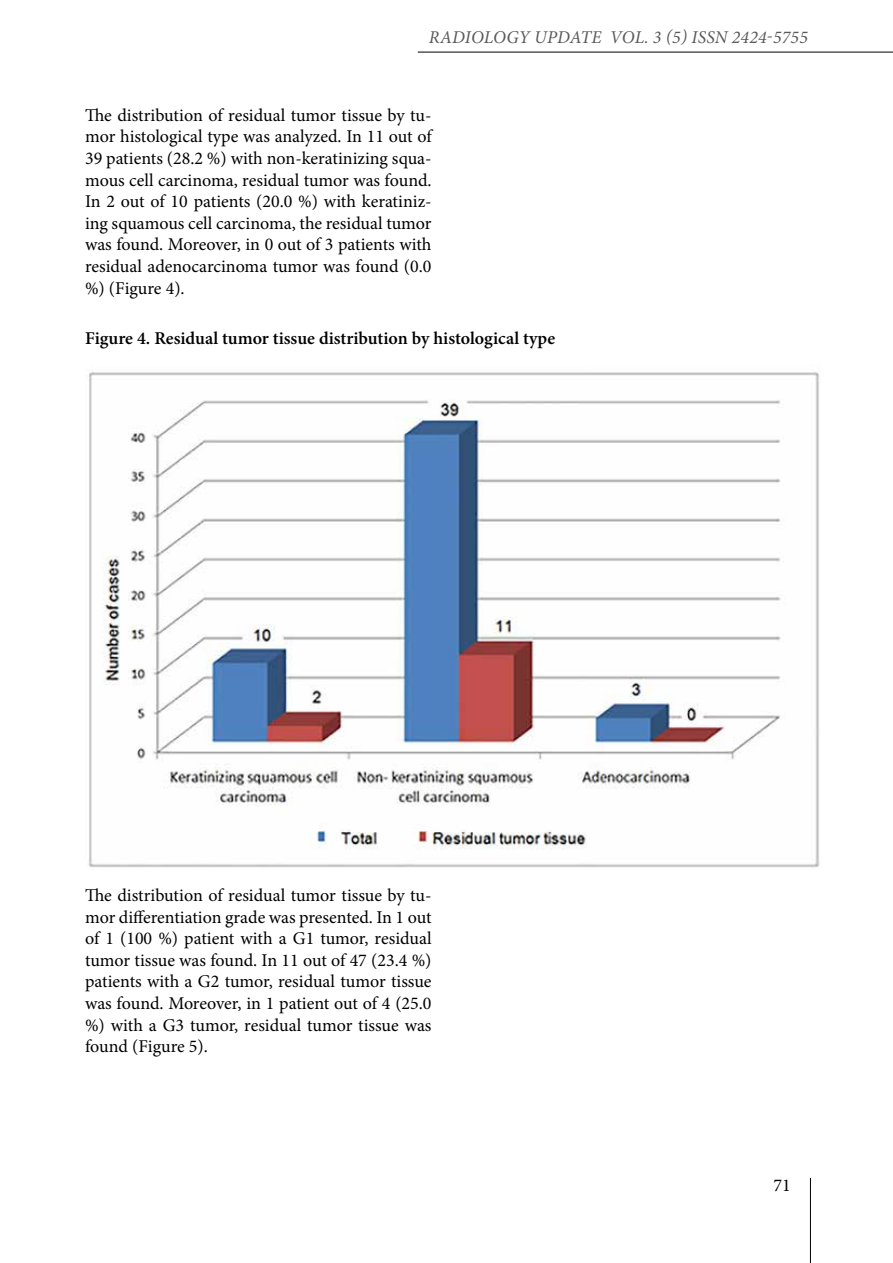
<style>
.page{position:relative;width:893px;height:1263px;background:#fff}
.page>*{position:absolute;margin:0;border:0;box-sizing:border-box;transform-origin:0 0}
.t1{font:18px/21.6px "Minion Pro";color:#000;text-align:justify}
.t2{font:600 18px "Minion Pro";color:#000}
.t3{font:italic 18px "Minion Pro";letter-spacing:.01em;color:#58595b}
</style>
<div class="page">
<hr style="left:418px;top:52px;width:475px;height:1px;background:#000">
<hr style="left:810px;top:1178px;width:1px;height:85px;background:#000">
<img style="left:88px;top:372px;width:732px;height:496px">
<p class="t3" style="left:429px;top:25px;width:381px">RADIOLOGY UPDATE VOL. 3 (5) ISSN 2424-5755</p>
<p class="t1" style="left:85px;top:104px;width:348px">The distribution of residual tumor tissue by tu&shy;mor histological type was analyzed. In 11 out of 39 patients (28.2 %) with non-keratinizing squa&shy;mous cell carcinoma, residual tumor was found.<br>In 2 out of 10 patients (20.0 %) with keratiniz&shy;ing squamous cell carcinoma, the residual tumor was found. Moreover, in 0 out of 3 patients with residual adenocarcinoma tumor was found (0.0 %) (Figure 4).</p>
<p class="t2" style="left:85px;top:326px;width:472px">Figure 4. Residual tumor tissue distribution by histological type</p>
<p class="t1" style="left:85px;top:884px;width:348px">The distribution of residual tumor tissue by tu&shy;mor differentiation grade was presented. In 1 out of 1 (100 %) patient with a G1 tumor, residual tumor tissue was found. In 11 out of 47 (23.4 %) patients with a G2 tumor, residual tumor tissue was found. Moreover, in 1 patient out of 4 (25.0 %) with a G3 tumor, residual tumor tissue was found (Figure 5).</p>
<p class="t1" style="left:774px;top:1174px;width:19px">71</p>
</div>
